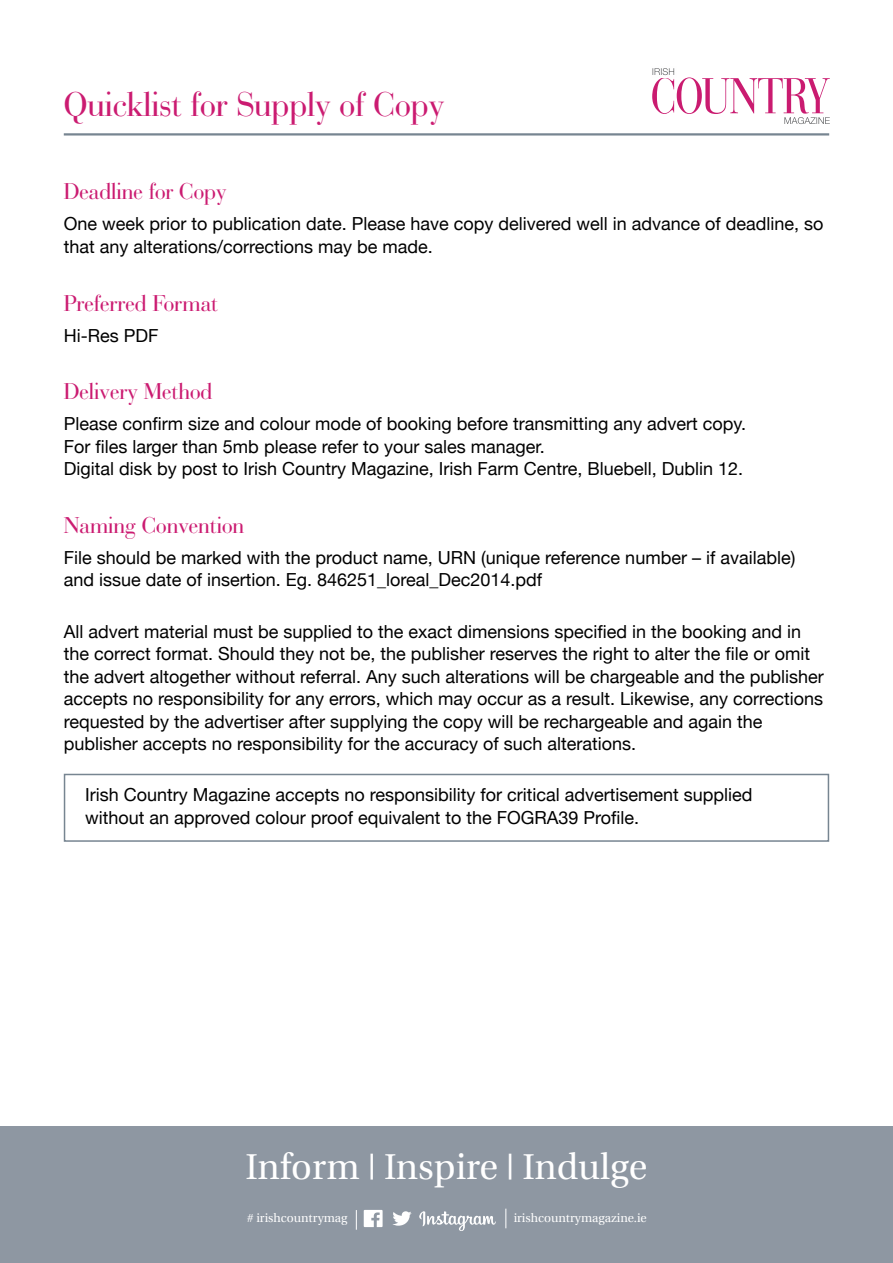
<style>
.page{position:relative;width:893px;height:1263px;background:#fff}
.page>*{position:absolute;margin:0;border:0;box-sizing:border-box;transform-origin:0 0}
.t1{font:36px "Bauer Bodoni BT";color:#cb1b71}
.t2{font:36px "Utopia";color:#fff}
.t3{font:24px "Bauer Bodoni BT";color:#cb1b71}
.t4{font:18px/22.5px "Helvetica Neue";color:#000}
.t5{font:12.15px "Utopia";color:#fff}
</style>
<div class="page">
<svg style="left:652px;top:68px;width:178px;height:56px"></svg>
<hr style="left:64px;top:133px;width:765px;height:3px;background:#778591">
<div style="left:0;top:1127px;width:893px;height:136px;background:#8e97a2"></div>
<svg style="left:419px;top:1211px;width:77px;height:20px"></svg>
<svg style="left:392px;top:1211px;width:20px;height:15px"></svg>
<svg style="left:364px;top:1210px;width:19px;height:17px"></svg>
<svg style="left:356px;top:1210px;width:1px;height:20px"></svg>
<svg style="left:505px;top:1208px;width:1px;height:20px"></svg>
<div style="left:64px;top:774px;width:765px;height:68px;border:2px solid #778591"></div>
<h1 class="t1" style="left:64px;top:83px;width:382px">Quicklist for Supply of Copy</h1>
<h2 class="t3" style="left:64px;top:177px;width:164px">Deadline for Copy</h2>
<p class="t4" style="left:64px;top:214px;width:761px">One week prior to publication date. Please have copy delivered well in advance of deadline, so that any alterations/corrections may be made.</p>
<h2 class="t3" style="left:64px;top:288px;width:156px">Preferred Format</h2>
<p class="t4" style="left:64px;top:325px;width:96px">Hi-Res PDF</p>
<h2 class="t3" style="left:64px;top:377px;width:150px">Delivery Method</h2>
<p class="t4" style="left:64px;top:413px;width:684px">Please confirm size and colour mode of booking before transmitting any advert copy.<br>For files larger than 5mb please refer to your sales manager.<br>Digital disk by post to Irish Country Magazine, Irish Farm Centre, Bluebell, Dublin 12.</p>
<h2 class="t3" style="left:64px;top:510px;width:182px">Naming Convention</h2>
<p class="t4" style="left:64px;top:547px;width:733px">File should be marked with the product name, URN (unique reference number – if available) and issue date of insertion. Eg. 846251_loreal_Dec2014.pdf</p>
<p class="t4" style="left:64px;top:621px;width:761px">All advert material must be supplied to the exact dimensions specified in the booking and in the correct format. Should they not be, the publisher reserves the right to alter the file or omit the advert altogether without referral. Any such alterations will be chargeable and the publisher accepts no responsibility for any errors, which may occur as a result. Likewise, any corrections requested by the advertiser after supplying the copy will be rechargeable and again the publisher accepts no responsibility for the accuracy of such alterations.</p>
<p class="t4" style="left:85px;top:785px;width:669px">Irish Country Magazine accepts no responsibility for critical advertisement supplied without an approved colour proof equivalent to the FOGRA39 Profile.</p>
<h1 class="t2" style="left:246px;top:1147px;width:403px">Inform | Inspire | Indulge</h1>
<p class="t5" style="left:247px;top:1211px;width:102px"># irishcountrymag</p>
<p class="t5" style="left:514px;top:1211px;width:135px">irishcountrymagazine.ie</p>
</div>
